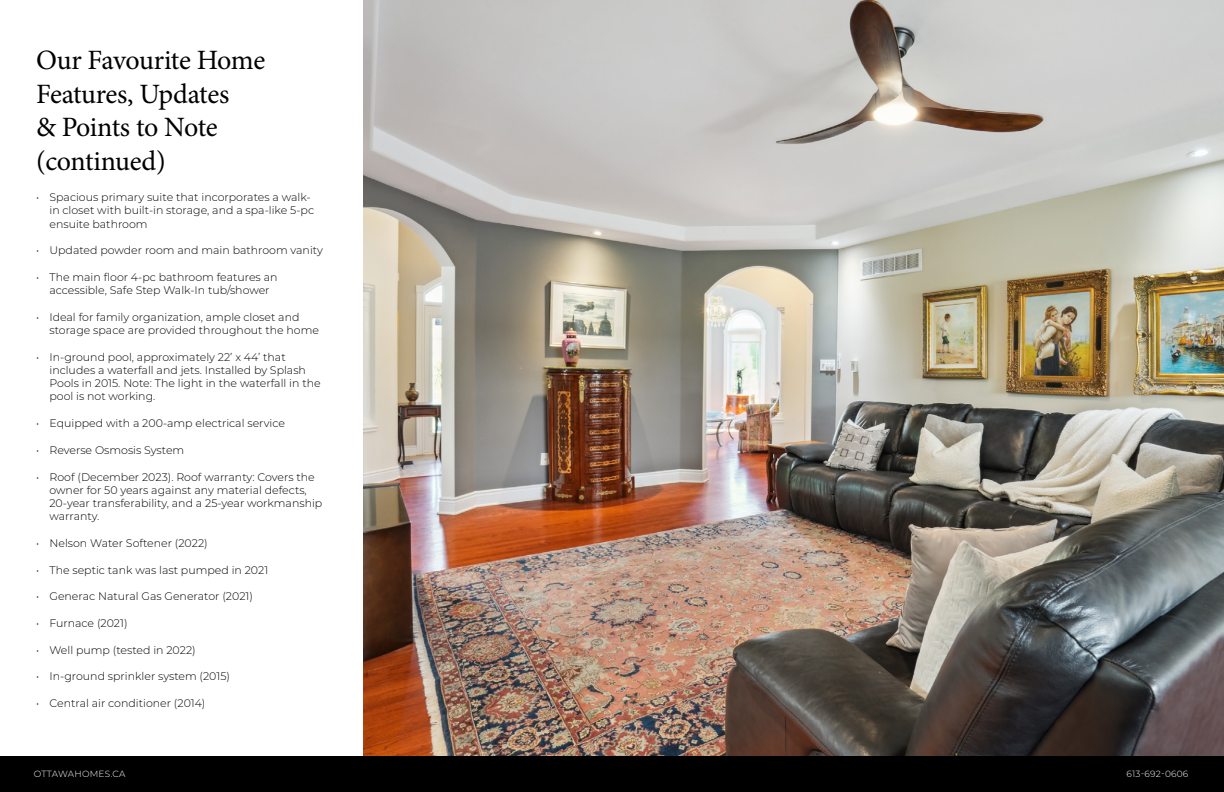
<style>
.page{position:relative;width:1224px;height:792px;background:#fff}
.page>*{position:absolute;margin:0;border:0;box-sizing:border-box;transform-origin:0 0}
.t1{font:28px/33.6px "Minion Pro";letter-spacing:-.015em;color:#000}
.t2{font:300 11px/13.2px "Montserrat";color:#000}
.t3{font:300 9px "Montserrat";letter-spacing:.025em;color:#fff}
</style>
<div class="page">
<img style="left:363px;top:0;width:861px;height:756px">
<div style="left:0;top:756px;width:1224px;height:36px;background:#000"></div>
<h1 class="t1" style="left:36px;top:44px;width:231px">Our Favourite Home<br>Features, Updates<br>&amp; Points to Note (continued)</h1>
<p class="t2" style="left:49px;top:190px;width:266px;text-indent:-13px">• Spacious primary suite that incorporates a walk&shy;in closet with built-in storage, and a spa-like 5-pc ensuite bathroom</p>
<p class="t2" style="left:36px;top:244px;width:289px">• Updated powder room and main bathroom vanity</p>
<p class="t2" style="left:36px;top:270px;width:243px;text-align:center">• The main floor 4-pc bathroom features an accessible, Safe Step Walk-In tub/shower</p>
<p class="t2" style="left:49px;top:310px;width:271px;text-indent:-13px">• Ideal for family organization, ample closet and storage space are provided throughout the home</p>
<p class="t2" style="left:49px;top:350px;width:273px;text-indent:-13px">• In-ground pool, approximately 22’ x 44’ that includes a waterfall and jets. Installed by Splash Pools in 2015. Note: The light in the waterfall in the pool is not working.</p>
<p class="t2" style="left:36px;top:416px;width:251px">• Equipped with a 200-amp electrical service</p>
<p class="t2" style="left:36px;top:443px;width:150px">• Reverse Osmosis System</p>
<p class="t2" style="left:49px;top:470px;width:274px;text-indent:-13px">• Roof (December 2023). Roof warranty: Covers the owner for 50 years against any material defects, 20-year transferability, and a 25-year workmanship warranty.</p>
<p class="t2" style="left:36px;top:536px;width:173px">• Nelson Water Softener (2022)</p>
<p class="t2" style="left:36px;top:563px;width:234px">• The septic tank was last pumped in 2021</p>
<p class="t2" style="left:36px;top:589px;width:218px">• Generac Natural Gas Generator (2021)</p>
<p class="t2" style="left:36px;top:616px;width:93px">• Furnace (2021)</p>
<p class="t2" style="left:36px;top:643px;width:161px">• Well pump (tested in 2022)</p>
<p class="t2" style="left:36px;top:669px;width:196px">• In-ground sprinkler system (2015)</p>
<p class="t2" style="left:36px;top:696px;width:171px">• Central air conditioner (2014)</p>
<p class="t3" style="left:34px;top:768px;width:93px">OTTAWAHOMES.CA</p>
<p class="t3" style="left:1126px;top:768px;width:63px">613-692-0606</p>
</div>
